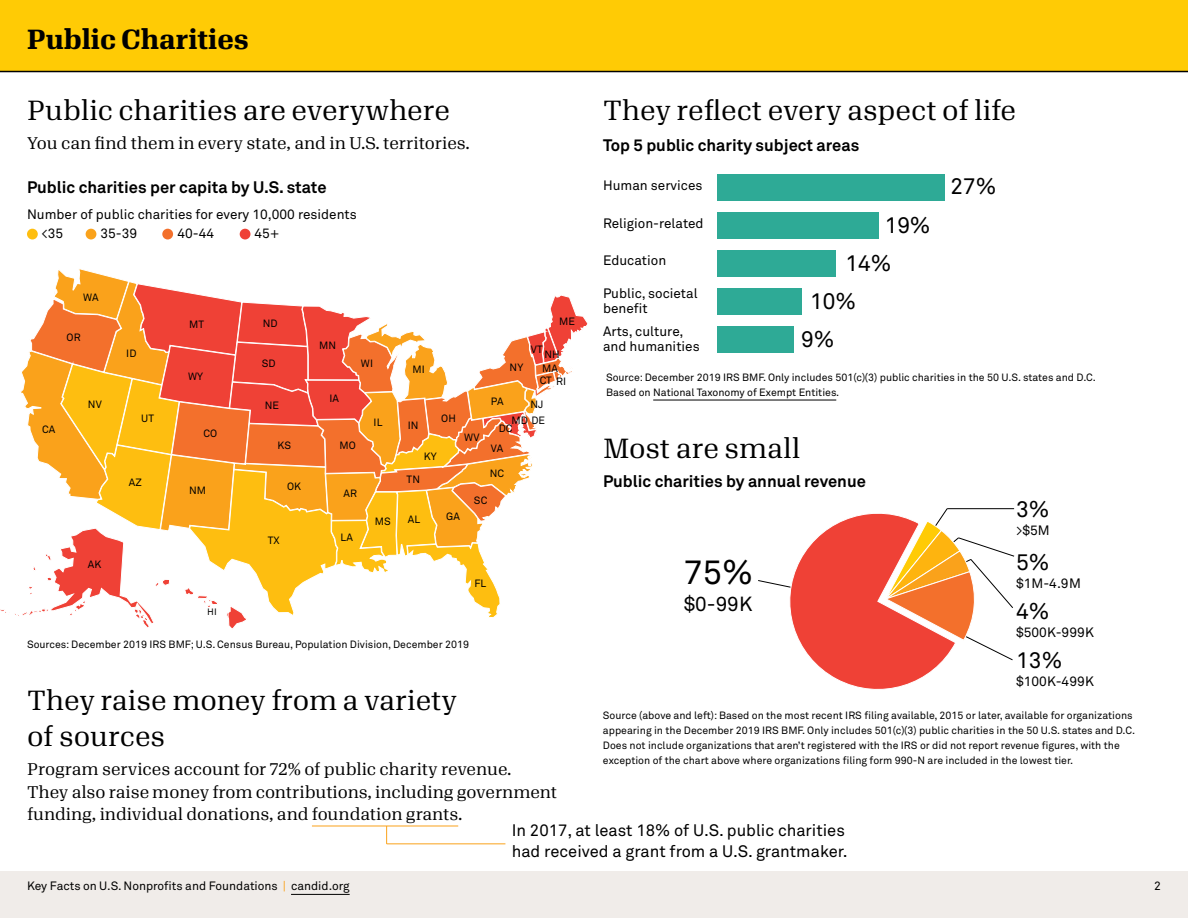
<style>
.page{position:relative;width:1188px;height:918px;background:#fff}
.page>*{position:absolute;margin:0;border:0;box-sizing:border-box;transform-origin:0 0}
.t1{font:33.75px "Akkurat Std";color:#000}
.t2{font:27px/36px "Algebra";color:#000}
.t3{font:700 27px "Algebra";color:#000}
.t4{font:22.5px/38.2px "Akkurat";color:#000}
.t5{font:22.5px "Akkurat Std";color:#000}
.t6{font:20.25px "Akkurat Std";color:#000}
.t7{font:16.5px/22.5px "Algebra";color:#000}
.t8{font:700 16.5px "Akkurat Std";color:#000}
.t9{font:16.5px/21px "Akkurat Std";color:#000}
.t10{font:13.5px/15px "Akkurat Std";color:#000}
.t11{font:12px "Akkurat Std";color:#000}
.t12{font:10.5px/15px "Akkurat Std";color:#000}
.t13{font:9.45px "Akkurat Std";color:#000}
.s1{color:#faa21b}
</style>
<div class="page">
<div style="left:0;top:872px;width:1188px;height:46px;background:#f0ece9"></div>
<div style="left:27px;top:229px;width:11px;height:10px;background:#febe10;border-radius:50%"></div>
<div style="left:86px;top:229px;width:10px;height:10px;background:#faa21b;border-radius:50%"></div>
<div style="left:162px;top:229px;width:11px;height:10px;background:#f3702c;border-radius:50%"></div>
<div style="left:240px;top:229px;width:10px;height:10px;background:#ef4136;border-radius:50%"></div>
<div style="left:0;top:0;width:1188px;height:72px;background:#ffcb05"></div>
<div style="left:717px;top:326px;width:77px;height:27px;background:#2eaa96"></div>
<div style="left:717px;top:288px;width:85px;height:27px;background:#2eaa96"></div>
<div style="left:717px;top:250px;width:119px;height:27px;background:#2eaa96"></div>
<div style="left:717px;top:212px;width:161px;height:27px;background:#2eaa96"></div>
<div style="left:717px;top:174px;width:228px;height:27px;background:#2eaa96"></div>
<hr style="left:653px;top:400px;width:183px;height:1px;background:#000">
<hr style="left:312px;top:826px;width:146px;height:1px;background:#faa21b">
<svg style="left:0;top:269px;width:588px;height:360px"></svg>
<hr style="left:291px;top:894px;width:59px;height:1px;background:#000">
<svg style="left:386px;top:826px;width:1px;height:18px"></svg>
<hr style="left:387px;top:843px;width:118px;height:1px;background:#faa21b">
<svg style="left:758px;top:508px;width:257px;height:182px"></svg>
<h2 class="t3" style="left:27px;top:19px;width:223px">Public Charities</h2>
<h2 class="t2" style="left:27px;top:89px;width:424px">Public charities are everywhere</h2>
<h3 class="t7" style="left:27px;top:130px;width:445px">You can find them in every state, and in U.S. territories.</h3>
<h3 class="t8" style="left:27px;top:177px;width:301px">Public charities per capita by U.S. state</h3>
<p class="t10" style="left:42px;top:226px;width:23px">&lt;35</p>
<p class="t10" style="left:101px;top:226px;width:38px">35-39</p>
<p class="t10" style="left:178px;top:226px;width:38px">40-44</p>
<p class="t10" style="left:255px;top:226px;width:26px">45+</p>
<p class="t10" style="left:27px;top:207px;width:331px">Number of public charities for every 10,000 residents</p>
<p class="t12" style="left:83px;top:290px;width:17px">WA</p>
<p class="t12" style="left:67px;top:330px;width:16px">OR</p>
<p class="t12" style="left:42px;top:422px;width:15px">CA</p>
<p class="t12" style="left:88px;top:397px;width:15px">NV</p>
<p class="t12" style="left:126px;top:346px;width:12px">ID</p>
<p class="t12" style="left:141px;top:411px;width:14px">UT</p>
<p class="t12" style="left:129px;top:475px;width:15px">AZ</p>
<p class="t12" style="left:88px;top:557px;width:15px">AK</p>
<p class="t12" style="left:189px;top:317px;width:16px">MT</p>
<p class="t12" style="left:188px;top:369px;width:17px">WY</p>
<p class="t12" style="left:204px;top:426px;width:15px">CO</p>
<p class="t12" style="left:189px;top:483px;width:19px">NM</p>
<p class="t13" style="left:207px;top:607px;width:11px">HI</p>
<p class="t12" style="left:263px;top:316px;width:16px">ND</p>
<p class="t12" style="left:262px;top:355px;width:15px">SD</p>
<p class="t12" style="left:265px;top:397px;width:16px">NE</p>
<p class="t12" style="left:277px;top:438px;width:15px">KS</p>
<p class="t12" style="left:287px;top:479px;width:16px">OK</p>
<p class="t12" style="left:268px;top:533px;width:13px">TX</p>
<p class="t12" style="left:559px;top:314px;width:17px">ME</p>
<p class="t12" style="left:319px;top:338px;width:19px">MN</p>
<p class="t12" style="left:329px;top:390px;width:11px">IA</p>
<p class="t12" style="left:361px;top:356px;width:14px">WI</p>
<p class="t12" style="left:374px;top:415px;width:10px">IL</p>
<p class="t12" style="left:340px;top:438px;width:18px">MO</p>
<p class="t12" style="left:412px;top:362px;width:14px">MI</p>
<p class="t12" style="left:408px;top:417px;width:12px">IN</p>
<p class="t12" style="left:441px;top:411px;width:16px">OH</p>
<p class="t12" style="left:424px;top:449px;width:14px">KY</p>
<p class="t12" style="left:464px;top:430px;width:17px">WV</p>
<p class="t12" style="left:531px;top:341px;width:13px">VT</p>
<p class="t12" style="left:542px;top:348px;width:19px;line-height:13.6px">NH<br>MA</p>
<p class="t12" style="left:540px;top:373px;width:14px">CT</p>
<p class="t12" style="left:511px;top:396px;width:35px;line-height:15.8px;text-align:right">NJ<br>MD DE</p>
<p class="t12" style="left:510px;top:360px;width:15px">NY</p>
<p class="t12" style="left:556px;top:374px;width:12px">RI</p>
<p class="t12" style="left:491px;top:394px;width:14px">PA</p>
<p class="t12" style="left:499px;top:421px;width:15px">DC</p>
<p class="t12" style="left:491px;top:441px;width:14px">VA</p>
<p class="t12" style="left:407px;top:472px;width:15px">TN</p>
<p class="t12" style="left:490px;top:466px;width:16px">NC</p>
<p class="t12" style="left:343px;top:486px;width:15px">AR</p>
<p class="t12" style="left:474px;top:493px;width:15px">SC</p>
<p class="t12" style="left:341px;top:530px;width:14px">LA</p>
<p class="t12" style="left:375px;top:514px;width:18px">MS</p>
<p class="t12" style="left:408px;top:512px;width:14px">AL</p>
<p class="t12" style="left:446px;top:509px;width:15px">GA</p>
<p class="t12" style="left:474px;top:576px;width:13px">FL</p>
<h2 class="t2" style="left:603px;top:89px;width:415px">They reflect every aspect of life</h2>
<h3 class="t8" style="left:603px;top:135px;width:258px">Top 5 public charity subject areas</h3>
<p class="t10" style="left:603px;top:178px;width:101px">Human services</p>
<p class="t10" style="left:603px;top:216px;width:102px">Religion-related</p>
<p class="t10" style="left:603px;top:253px;width:65px">Education</p>
<p class="t10" style="left:603px;top:286px;width:96px">Public, societal benefit</p>
<p class="t10" style="left:603px;top:324px;width:98px">Arts, culture, and humanities</p>
<h3 class="t4" style="left:846px;top:206px;width:87px;text-indent:39px">19%<br>14%</h3>
<h3 class="t4" style="left:810px;top:283px;width:47px">10%</h3>
<h3 class="t4" style="left:801px;top:321px;width:35px">9%</h3>
<h3 class="t4" style="left:951px;top:168px;width:47px">27%</h3>
<p class="t12" style="left:606px;top:369px;width:491px">Source: December 2019 IRS BMF. Only includes 501(c)(3) public charities in the 50 U.S. states and D.C.<br>Based on National Taxonomy of Exempt Entities.</p>
<h2 class="t2" style="left:603px;top:427px;width:199px">Most are small</h2>
<h3 class="t8" style="left:603px;top:471px;width:264px">Public charities by annual revenue</h3>
<h1 class="t1" style="left:684px;top:553px;width:71px">75%</h1>
<h3 class="t6" style="left:684px;top:592px;width:70px">$0-99K</h3>
<h3 class="t5" style="left:1016px;top:496px;width:35px">3%</h3>
<p class="t10" style="left:1016px;top:523px;width:35px">&gt;$5M</p>
<h3 class="t5" style="left:1016px;top:549px;width:35px">5%</h3>
<p class="t10" style="left:1016px;top:576px;width:66px">$1M-4.9M</p>
<h3 class="t5" style="left:1016px;top:598px;width:35px">4%</h3>
<p class="t10" style="left:1016px;top:625px;width:79px">$500K-999K</p>
<p class="t12" style="left:27px;top:637px;width:444px">Sources: December 2019 IRS BMF; U.S. Census Bureau, Population Division, December 2019</p>
<h3 class="t5" style="left:1016px;top:647px;width:48px">13%</h3>
<p class="t10" style="left:1016px;top:674px;width:79px">$100K-499K</p>
<h2 class="t2" style="left:27px;top:679px;width:432px">They raise money from a variety of sources</h2>
<h3 class="t7" style="left:27px;top:756px;width:532px">Program services account for 72% of public charity revenue.<br>They also raise money from contributions, including government funding, individual donations, and foundation grants.</h3>
<p class="t12" style="left:603px;top:708px;width:534px">Source (above and left): Based on the most recent IRS filing available, 2015 or later, available for organizations appearing in the December 2019 IRS BMF. Only includes 501(c)(3) public charities in the 50 U.S. states and D.C.<br>Does not include organizations that aren’t registered with the IRS or did not report revenue figures, with the exception of the chart above where organizations filing form 990-N are included in the lowest tier.</p>
<h3 class="t9" style="left:512px;top:819px;width:337px">In 2017, at least 18% of U.S. public charities had received a grant from a U.S. grantmaker.</h3>
<p class="t11" style="left:27px;top:879px;width:324px">Key Facts on U.S. Nonprofits and Foundations <span class="s1">|</span> candid.org</p>
<p class="t11" style="left:1154px;top:879px;width:8px">2</p>
</div>
